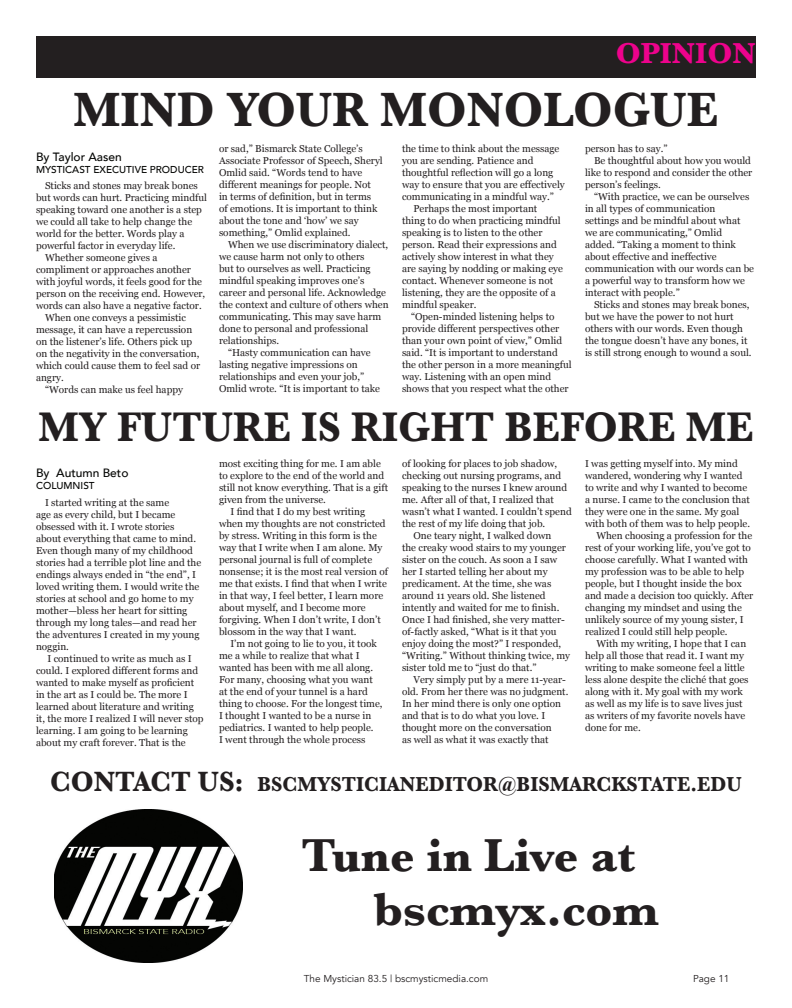
<style>
.page{position:relative;width:792px;height:1008px;background:#fff}
.page>*{position:absolute;margin:0;border:0;box-sizing:border-box;transform-origin:0 0}
.t1{font:700 50px "Baskerville";color:#231f20;scale:.95 1}
.t2{font:700 48px "Baskerville";color:#231f20}
.t3{font:700 43px "Baskerville";color:#231f20;scale:.95 1}
.t4{font:700 30px "Baskerville";color:#ed028c}
.t5{font:700 21px "Baskerville";color:#231f20;scale:.95 1}
.t6{font:500 12px "Avenir";color:#040503}
.t7{font:10px/12px "Georgia";color:#231f20}
.t8{font:10px "Avenir";color:#231f20}
.t9{font:500 10px "Avenir";color:#040503}
.s1{font-size:29px}
</style>
<div class="page">
<div style="left:36px;top:36px;width:720px;height:42px;background:#231f20"></div>
<img style="left:54px;top:810px;width:189px;height:153px">
<p class="t4" style="left:616px;top:32px;width:142px">OPINION</p>
<p class="t1" style="left:73px;top:75px;width:681px">MIND YOUR MONOLOGUE</p>
<p class="t6" style="left:36px;top:146px;width:87px">By Taylor Aasen</p>
<p class="t9" style="left:36px;top:160px;width:169px">MYSTICAST EXECUTIVE PRODUCER</p>
<p class="t7" style="left:36px;top:179px;width:172px;text-indent:9px">Sticks and stones may break bones but words can hurt. Practicing mindful speaking toward one another is a step we could all take to help change the world for the better. Words play a powerful factor in everyday life.</p>
<p class="t7" style="left:36px;top:251px;width:171px;text-indent:9px">Whether someone gives a compliment or approaches another with joyful words, it feels good for the person on the receiving end. However, words can also have a negative factor.</p>
<p class="t7" style="left:36px;top:311px;width:166px;text-indent:9px">When one conveys a pessimistic message, it can have a repercussion on the listener’s life. Others pick up on the negativity in the conversation, which could cause them to feel sad or angry.</p>
<p class="t7" style="left:45px;top:383px;width:140px">“Words can make us feel happy</p>
<p class="t7" style="left:219px;top:142px;width:165px">or sad,” Bismarck State College’s Associate Professor of Speech, Sheryl Omlid said. “Words tend to have different meanings for people. Not<br>in terms of definition, but in terms<br>of emotions. It is important to think about the tone and ‘how’ we say something,” Omlid explained.</p>
<p class="t7" style="left:219px;top:238px;width:171px;text-indent:9px">When we use discriminatory dialect, we cause harm not only to others<br>but to ourselves as well. Practicing mindful speaking improves one’s career and personal life. Acknowledge the context and culture of others when communicating. This may save harm done to personal and professional relationships.</p>
<p class="t7" style="left:219px;top:346px;width:163px;text-indent:9px">“Hasty communication can have lasting negative impressions on relationships and even your job,” Omlid wrote. “It is important to take</p>
<p class="t7" style="left:402px;top:142px;width:164px">the time to think about the message you are sending. Patience and thoughtful reflection will go a long way to ensure that you are effectively communicating in a mindful way.”</p>
<p class="t7" style="left:402px;top:202px;width:163px;text-indent:11px">Perhaps the most important thing to do when practicing mindful speaking is to listen to the other person. Read their expressions and actively show interest in what they are saying by nodding or making eye contact. Whenever someone is not listening, they are the opposite of a mindful speaker.</p>
<p class="t7" style="left:402px;top:310px;width:171px;text-indent:9px">“Open-minded listening helps to provide different perspectives other than your own point of view,” Omlid said. “It is important to understand the other person in a more meaningful way. Listening with an open mind shows that you respect what the other</p>
<p class="t7" style="left:585px;top:142px;width:84px">person has to say.”</p>
<p class="t7" style="left:585px;top:154px;width:169px;text-indent:9px">Be thoughtful about how you would like to respond and consider the other person’s feelings.</p>
<p class="t7" style="left:585px;top:190px;width:171px;text-indent:9px">“With practice, we can be ourselves in all types of communication<br>settings and be mindful about what we are communicating,” Omlid added. “Taking a moment to think about effective and ineffective communication with our words can be a powerful way to transform how we interact with people.”</p>
<p class="t7" style="left:585px;top:298px;width:168px;text-indent:9px">Sticks and stones may break bones, but we have the power to not hurt others with our words. Even though the tongue doesn’t have any bones, it is still strong enough to wound a soul.</p>
<p class="t3" style="left:38px;top:397px;width:754px">MY FUTURE IS RIGHT BEFORE ME</p>
<p class="t6" style="left:36px;top:462px;width:94px">By Autumn Beto</p>
<p class="t9" style="left:36px;top:477px;width:60px">COLUMNIST</p>
<p class="t7" style="left:36px;top:496px;width:167px;text-indent:9px">I started writing at the same<br>age as every child, but I became obsessed with it. I wrote stories about everything that came to mind.<br>Even though many of my childhood stories had a terrible plot line and the endings always ended in “the end”, I loved writing them. I would write the stories at school and go home to my mother—bless her heart for sitting through my long tales—and read her the adventures I created in my young noggin.</p>
<p class="t7" style="left:36px;top:652px;width:169px;text-indent:11px">I continued to write as much as I could. I explored different forms and wanted to make myself as proficient in the art as I could be. The more I learned about literature and writing it, the more I realized I will never stop learning. I am going to be learning about my craft forever. That is the</p>
<p class="t7" style="left:219px;top:457px;width:171px">most exciting thing for me. I am able to explore to the end of the world and still not know everything. That is a gift given from the universe.</p>
<p class="t7" style="left:219px;top:505px;width:171px;text-indent:11px">I find that I do my best writing when my thoughts are not constricted by stress. Writing in this form is the way that I write when I am alone. My personal journal is full of complete nonsense; it is the most real version of me that exists. I find that when I write in that way, I feel better, I learn more about myself, and I become more forgiving. When I don’t write, I don’t blossom in the way that I want.</p>
<p class="t7" style="left:219px;top:637px;width:165px;text-indent:11px">I’m not going to lie to you, it took me a while to realize that what I wanted has been with me all along.<br>For many, choosing what you want at the end of your tunnel is a hard thing to choose. For the longest time, I thought I wanted to be a nurse in pediatrics. I wanted to help people.<br>I went through the whole process</p>
<p class="t7" style="left:402px;top:457px;width:171px">of looking for places to job shadow, checking out nursing programs, and speaking to the nurses I knew around me. After all of that, I realized that wasn’t what I wanted. I couldn’t spend the rest of my life doing that job.</p>
<p class="t7" style="left:402px;top:529px;width:170px;text-indent:11px">One teary night, I walked down<br>the creaky wood stairs to my younger sister on the couch. As soon a I saw her I started telling her about my predicament. At the time, she was around 11 years old. She listened intently and waited for me to finish.<br>Once I had finished, she very matter&shy;of-factly asked, “What is it that you enjoy doing the most?” I responded, “Writing.” Without thinking twice, my sister told me to “just do that.”</p>
<p class="t7" style="left:402px;top:673px;width:168px;text-indent:11px">Very simply put by a mere 11-year&shy;old. From her there was no judgment.<br>In her mind there is only one option and that is to do what you love. I thought more on the conversation<br>as well as what it was exactly that</p>
<p class="t7" style="left:585px;top:457px;width:167px">I was getting myself into. My mind wandered, wondering why I wanted to write and why I wanted to become a nurse. I came to the conclusion that they were one in the same. My goal with both of them was to help people.</p>
<p class="t7" style="left:585px;top:529px;width:170px;text-indent:11px">When choosing a profession for the rest of your working life, you’ve got to choose carefully. What I wanted with my profession was to be able to help people, but I thought inside the box and made a decision too quickly. After changing my mindset and using the unlikely source of my young sister, I realized I could still help people.</p>
<p class="t7" style="left:585px;top:637px;width:165px;text-indent:11px">With my writing, I hope that I can help all those that read it. I want my writing to make someone feel a little less alone despite the cliché that goes along with it. My goal with my work as well as my life is to save lives just as writers of my favorite novels have done for me.</p>
<p class="t5" style="left:50px;top:770px;width:730px"><span class="s1">CONTACT US:</span> BSCMYSTICIANEDITOR@BISMARCKSTATE.EDU</p>
<p class="t2" style="left:302px;top:822px;width:335px">Tune in Live at</p>
<p class="t2" style="left:374px;top:876px;width:287px">bscmyx.com</p>
<p class="t8" style="left:304px;top:973px;width:186px">The Mystician 83.5 | bscmysticmedia.com</p>
<p class="t8" style="left:693px;top:973px;width:38px">Page 11</p>
</div>
